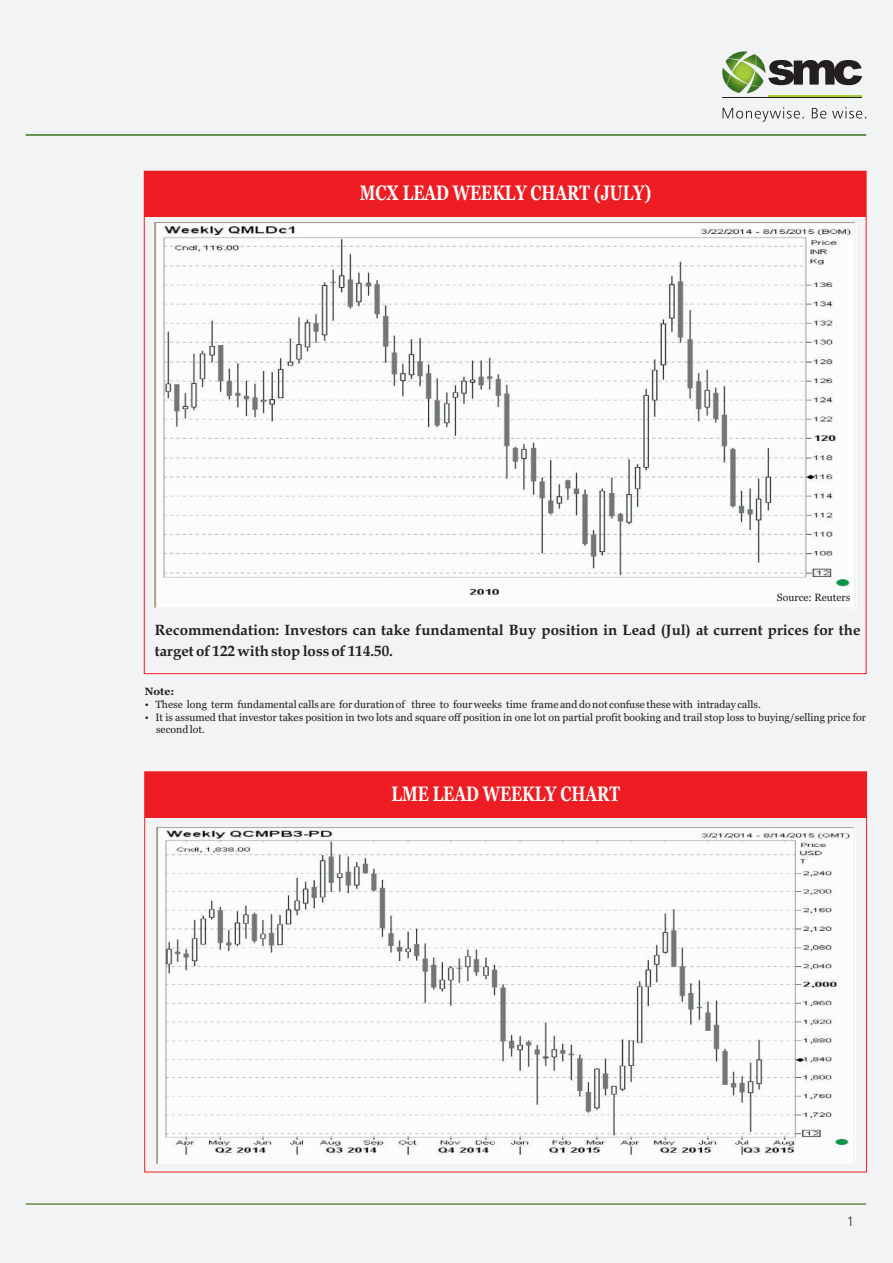
<style>
.page{position:relative;width:893px;height:1263px;background:#f2f3f4}
.page>*{position:absolute;margin:0;border:0;box-sizing:border-box;transform-origin:0 0}
.t1{font:700 20.85px "Georgia";color:#fff;scale:.74 1}
.t2{font:700 15px/21.5px "Book Antiqua";color:#231f20}
.t3{font:13.5px "Humanist 777 BT Light B";color:#231f20}
.t4{font:10.5px/13.2px "Georgia";color:#231f20}
.t5{font:700 10.5px "Georgia";color:#231f20}
.t6{font:8.85px "Wingdings";color:#231f20}
</style>
<div class="page">
<hr style="left:26px;top:1203px;width:840px;height:2px;background:#628b47">
<hr style="left:26px;top:134px;width:840px;height:2px;background:#628b47">
<svg style="left:768px;top:60px;width:94px;height:25px"></svg>
<img style="left:722px;top:51px;width:43px;height:42px">
<hr style="left:769px;top:95px;width:93px;height:3px;background:#a6ce39">
<hr style="left:722px;top:97px;width:140px;height:1px;background:#231f20">
<svg style="left:723px;top:107px;width:143px;height:15px"></svg>
<div style="left:144px;top:171px;width:722px;height:46px;background:#ee1d23"></div>
<div style="left:145px;top:772px;width:722px;height:45px;background:#ee1d23"></div>
<img style="left:154px;top:223px;width:700px;height:385px">
<img style="left:156px;top:827px;width:699px;height:338px">
<h1 class="t1" style="left:360px;top:184px;width:395px">MCX LEAD WEEKLY CHART (JULY)</h1>
<p class="t4" style="left:777px;top:591px;width:75px">Source: Reuters</p>
<h2 class="t2" style="left:155px;top:620px;width:707px">Recommendation: Investors can take fundamental Buy position in Lead (Jul) at current prices for the target of 122 with stop loss of 114.50.</h2>
<p class="t5" style="left:145px;top:687px;width:31px">Note:</p>
<p class="t4" style="left:155px;top:698px;width:712px;text-indent:-11px">•These long term fundamental calls are for duration of three to four weeks time frame and do not confuse these with intraday calls.<br>It is assumed that investor takes position in two lots and square off position in one lot on partial profit booking and trail stop loss to buying/selling price for</p>
<p class="t4" style="left:156px;top:724px;width:50px">second lot.</p>
<p class="t6" style="left:145px;top:714px;width:28px">•</p>
<h1 class="t1" style="left:391px;top:785px;width:310px">LME LEAD WEEKLY CHART</h1>
<p class="t3" style="left:847px;top:1216px;width:9px">1</p>
</div>
